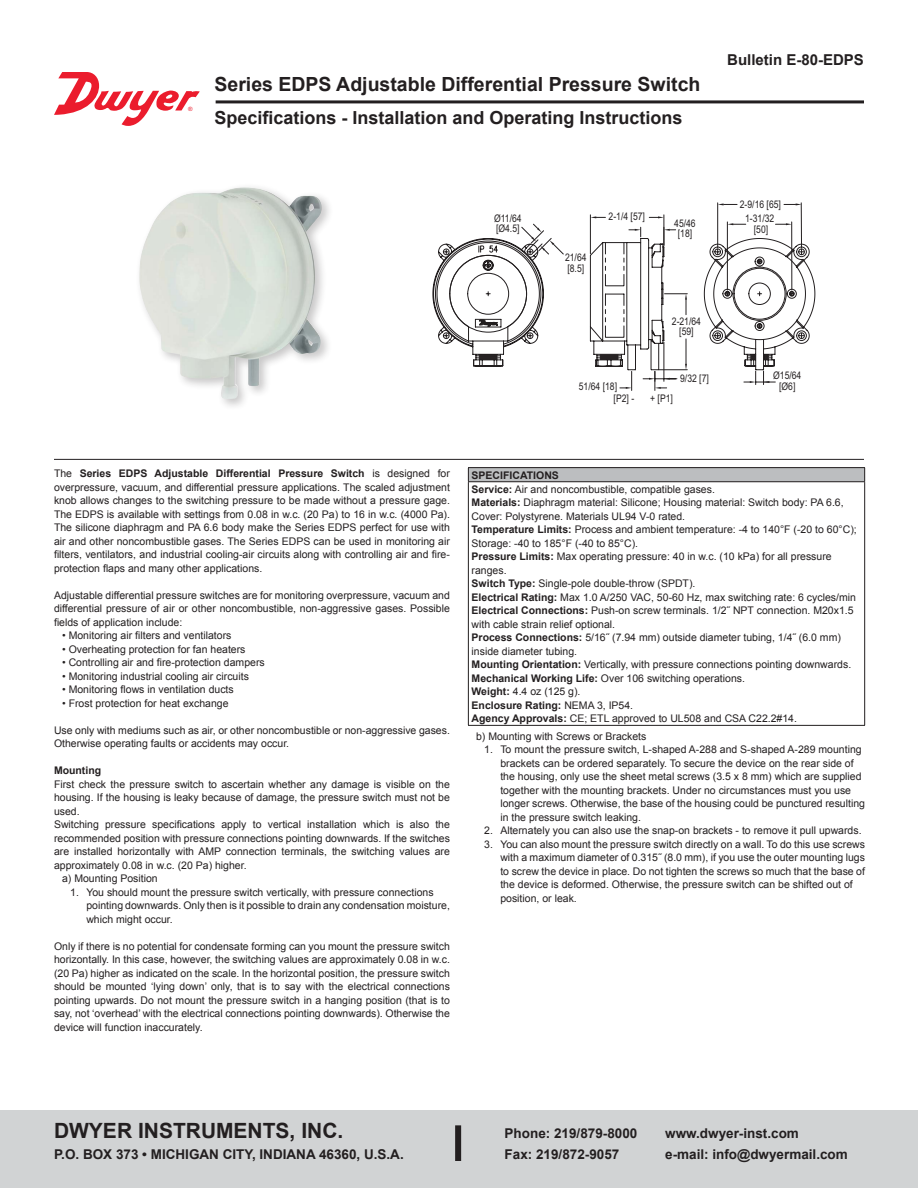
<style>
.page{position:relative;width:918px;height:1188px;background:#fff}
.page>*{position:absolute;margin:0;border:0;box-sizing:border-box;transform-origin:0 0}
.t1{font:700 21px "Arial";color:#231f20}
.t2{font:700 19.5px "Arial";color:#231f20}
.t3{font:700 18px "Arial";color:#231f20}
.t4{font:700 15px "Arial";color:#231f20}
.t5{font:700 13.5px "Arial";color:#231f20}
.Specs{font:10.5px/13.5px "Arial";color:#231f20}
.t6{font:10.5px/10.5px "Arial Narrow";color:#231f20;text-align:center}
.Specs-2{font:700 10.5px "Arial";color:#231f20}
.s1{font-weight:700}
.s2{font-weight:400}
</style>
<div class="page">
<div style="left:0;top:1111px;width:918px;height:77px;background:#d1d3d4"></div>
<div style="left:455px;top:1125px;width:6px;height:36px;background:#231f20"></div>
<hr style="left:216px;top:100px;width:648px;height:3px;background:#231f20">
<hr style="left:54px;top:459px;width:810px;height:1px;background:#231f20">
<div style="left:468px;top:468px;width:397px;height:14px;background:#bcbec0"></div>
<hr style="left:864px;top:482px;width:1px;height:243px;background:#231f20">
<hr style="left:468px;top:482px;width:1px;height:243px;background:#231f20">
<hr style="left:468px;top:725px;width:397px;height:1px;background:#231f20">
<hr style="left:468px;top:467px;width:397px;height:1px;background:#231f20">
<svg style="left:468px;top:468px;width:1px;height:13px"></svg>
<svg style="left:864px;top:468px;width:1px;height:13px"></svg>
<hr style="left:468px;top:481px;width:397px;height:1px;background:#231f20">
<img style="left:139px;top:187px;width:183px;height:213px">
<svg style="left:433px;top:243px;width:382px;height:101px"></svg>
<hr style="left:717px;top:203px;width:1px;height:45px;background:#231f20">
<hr style="left:801px;top:203px;width:1px;height:45px;background:#231f20">
<svg style="left:718px;top:203px;width:19px;height:2px"></svg>
<svg style="left:784px;top:203px;width:18px;height:2px"></svg>
<svg style="left:444px;top:214px;width:350px;height:177px"></svg>
<svg style="left:54px;top:72px;width:146px;height:54px"></svg>
<p class="t2" style="left:215px;top:71px;width:487px">Series EDPS Adjustable Differential Pressure Switch</p>
<p class="t3" style="left:215px;top:105px;width:470px">Specifications - Installation and Operating Instructions</p>
<p class="t4" style="left:727px;top:50px;width:138px">Bulletin E-80-EDPS</p>
<p class="t6" style="left:494px;top:213px;width:29px;text-align:left">Ø11/64 [Ø4.5]</p>
<p class="t6" style="left:565px;top:252px;width:23px;text-align:left">21/64 [8.5]</p>
<p class="t6" style="left:609px;top:210px;width:38px">2-1/4 [57]</p>
<p class="t6" style="left:674px;top:217px;width:23px">45/46 [18]</p>
<p class="t6" style="left:672px;top:315px;width:31px">2-21/64 [59]</p>
<p class="t6" style="left:680px;top:373px;width:30px">9/32 [7]</p>
<p class="t6" style="left:614px;top:381px;width:22px;line-height:11.7px;text-align:left;text-indent:-35px">51/64 [18] [P2] -</p>
<p class="t6" style="left:650px;top:393px;width:24px">+ [P1]</p>
<p class="t6" style="left:740px;top:196px;width:43px;line-height:15px">2-9/16 [65]<br>1-31/32</p>
<p class="t6" style="left:754px;top:224px;width:16px">[50]</p>
<p class="t6" style="left:773px;top:370px;width:30px">Ø15/64 [Ø6]</p>
<p class="Specs" style="left:54px;top:467px;width:398px;text-align:justify">The <span class="s1">Series EDPS Adjustable Differential Pressure Switch</span> is designed for overpressure, vacuum, and differential pressure applications. The scaled adjustment knob allows changes to the switching pressure to be made without a pressure gage.<br>The EDPS is available with settings from 0.08 in w.c. (20 Pa) to 16 in w.c. (4000 Pa).<br>The silicone diaphragm and PA 6.6 body make the Series EDPS perfect for use with air and other noncombustible gases. The Series EDPS can be used in monitoring air filters, ventilators, and industrial cooling-air circuits along with controlling air and fire&shy;protection flaps and many other applications.</p>
<p class="Specs" style="left:54px;top:588px;width:397px;text-align:justify">Adjustable differential pressure switches are for monitoring overpressure, vacuum and differential pressure of air or other noncombustible, non-aggressive gases. Possible fields of application include:</p>
<p class="Specs" style="left:62px;top:629px;width:171px">• Monitoring air filters and ventilators</p>
<p class="Specs" style="left:62px;top:642px;width:185px">• Overheating protection for fan heaters</p>
<p class="Specs" style="left:62px;top:656px;width:204px">• Controlling air and fire-protection dampers</p>
<p class="Specs" style="left:62px;top:669px;width:188px">• Monitoring industrial cooling air circuits</p>
<p class="Specs" style="left:62px;top:683px;width:173px">• Monitoring flows in ventilation ducts</p>
<p class="Specs" style="left:62px;top:696px;width:168px">• Frost protection for heat exchange</p>
<p class="Specs" style="left:54px;top:723px;width:397px">Use only with mediums such as air, or other noncombustible or non-aggressive gases.<br>Otherwise operating faults or accidents may occur.</p>
<p class="Specs-2" style="left:54px;top:763px;width:49px">Mounting</p>
<p class="Specs" style="left:54px;top:777px;width:398px;text-align:justify">First check the pressure switch to ascertain whether any damage is visible on the housing. If the housing is leaky because of damage, the pressure switch must not be used.</p>
<p class="Specs" style="left:54px;top:818px;width:397px;text-align:justify">Switching pressure specifications apply to vertical installation which is also the recommended position with pressure connections pointing downwards. If the switches are installed horizontally with AMP connection terminals, the switching values are approximately 0.08 in w.c. (20 Pa) higher.</p>
<p class="Specs" style="left:62px;top:872px;width:97px">a) Mounting Position</p>
<p class="Specs" style="left:86px;top:885px;width:365px;text-indent:-16px">1. You should mount the pressure switch vertically, with pressure connections pointing downwards. Only then is it possible to drain any condensation moisture,</p>
<p class="Specs" style="left:86px;top:912px;width:88px">which might occur.</p>
<p class="Specs" style="left:54px;top:939px;width:397px;text-align:justify">Only if there is no potential for condensate forming can you mount the pressure switch horizontally. In this case, however, the switching values are approximately 0.08 in w.c. (20 Pa) higher as indicated on the scale. In the horizontal position, the pressure switch should be mounted ‘lying down’ only, that is to say with the electrical connections pointing upwards. Do not mount the pressure switch in a hanging position (that is to say, not ‘overhead’ with the electrical connections pointing downwards). Otherwise the device will function inaccurately.</p>
<p class="Specs-2" style="left:472px;top:468px;width:89px">SPECIFICATIONS</p>
<p class="Specs" style="left:472px;top:482px;width:245px"><span class="s1">Service:</span> Air and noncombustible, compatible gases.</p>
<p class="Specs" style="left:472px;top:496px;width:374px"><span class="s1">Materials:</span> Diaphragm material: Silicone; Housing material: Switch body: PA 6.6,<br>Cover: Polystyrene. Materials UL94 V-0 rated.</p>
<p class="Specs" style="left:472px;top:523px;width:387px"><span class="s1">Temperature Limits:</span> Process and ambient temperature: -4 to 140°F (-20 to 60°C);<br>Storage: -40 to 185°F (-40 to 85°C).</p>
<p class="Specs" style="left:472px;top:550px;width:362px"><span class="s1">Pressure Limits:</span> Max operating pressure: 40 in w.c. (10 kPa) for all pressure ranges.</p>
<p class="Specs" style="left:472px;top:577px;width:225px"><span class="s1">Switch Type:</span> Single-pole double-throw (SPDT).</p>
<p class="Specs" style="left:472px;top:590px;width:386px"><span class="s1">Electrical Rating:</span> Max 1.0 A/250 VAC, 50-60 Hz, max switching rate: 6 cycles/min</p>
<p class="Specs" style="left:472px;top:604px;width:384px"><span class="s1">Electrical Connections:</span> Push-on screw terminals. 1/2˝ NPT connection. M20x1.5 with cable strain relief optional.</p>
<p class="Specs" style="left:472px;top:631px;width:371px"><span class="s1">Process Connections:</span> 5/16˝ (7.94 mm) outside diameter tubing, 1/4˝ (6.0 mm) inside diameter tubing.</p>
<p class="Specs" style="left:472px;top:658px;width:381px"><span class="s1">Mounting Orientation:</span> Vertically, with pressure connections pointing downwards.</p>
<p class="Specs" style="left:472px;top:671px;width:275px"><span class="s1">Mechanical Working Life:</span> Over 106 switching operations.</p>
<p class="Specs" style="left:472px;top:685px;width:110px"><span class="s1">Weight:</span> 4.4 oz (125 g).</p>
<p class="Specs-2" style="left:472px;top:698px;width:163px">Enclosure Rating: <span class="s2">NEMA 3, IP54.</span></p>
<p class="Specs" style="left:472px;top:712px;width:327px"><span class="s1">Agency Approvals:</span> CE; ETL approved to UL508 and CSA C22.2#14.</p>
<p class="Specs" style="left:476px;top:730px;width:172px">b) Mounting with Screws or Brackets</p>
<p class="Specs" style="left:484px;top:743px;width:379px">1. To mount the pressure switch, L-shaped A-288 and S-shaped A-289 mounting</p>
<p class="Specs" style="left:500px;top:757px;width:355px">brackets can be ordered separately. To secure the device on the rear side of</p>
<p class="Specs" style="left:500px;top:770px;width:363px">the housing, only use the sheet metal screws (3.5 x 8 mm) which are supplied</p>
<p class="Specs" style="left:500px;top:784px;width:352px">together with the mounting brackets. Under no circumstances must you use</p>
<p class="Specs" style="left:500px;top:797px;width:366px">longer screws. Otherwise, the base of the housing could be punctured resulting</p>
<p class="Specs" style="left:500px;top:811px;width:142px">in the pressure switch leaking.</p>
<p class="Specs" style="left:484px;top:824px;width:379px">2. Alternately you can also use the snap-on brackets - to remove it pull upwards.</p>
<p class="Specs" style="left:484px;top:838px;width:382px">3. You can also mount the pressure switch directly on a wall. To do this use screws</p>
<p class="Specs" style="left:500px;top:851px;width:366px">with a maximum diameter of 0.315˝ (8.0 mm), if you use the outer mounting lugs</p>
<p class="Specs" style="left:500px;top:865px;width:366px">to screw the device in place. Do not tighten the screws so much that the base of</p>
<p class="Specs" style="left:500px;top:878px;width:354px">the device is deformed. Otherwise, the pressure switch can be shifted out of</p>
<p class="Specs" style="left:500px;top:892px;width:78px">position, or leak.</p>
<p class="t1" style="left:54px;top:1117px;width:291px">DWYER INSTRUMENTS, INC.</p>
<p class="t5" style="left:54px;top:1145px;width:351px">P.O. BOX 373 • MICHIGAN CITY, INDIANA 46360, U.S.A.</p>
<p class="t5" style="left:505px;top:1124px;width:134px">Phone: 219/879-8000</p>
<p class="t5" style="left:505px;top:1145px;width:116px">Fax: 219/872-9057</p>
<p class="t5" style="left:665px;top:1124px;width:135px">www.dwyer-inst.com</p>
<p class="t5" style="left:665px;top:1145px;width:184px">e-mail: info@dwyermail.com</p>
</div>
